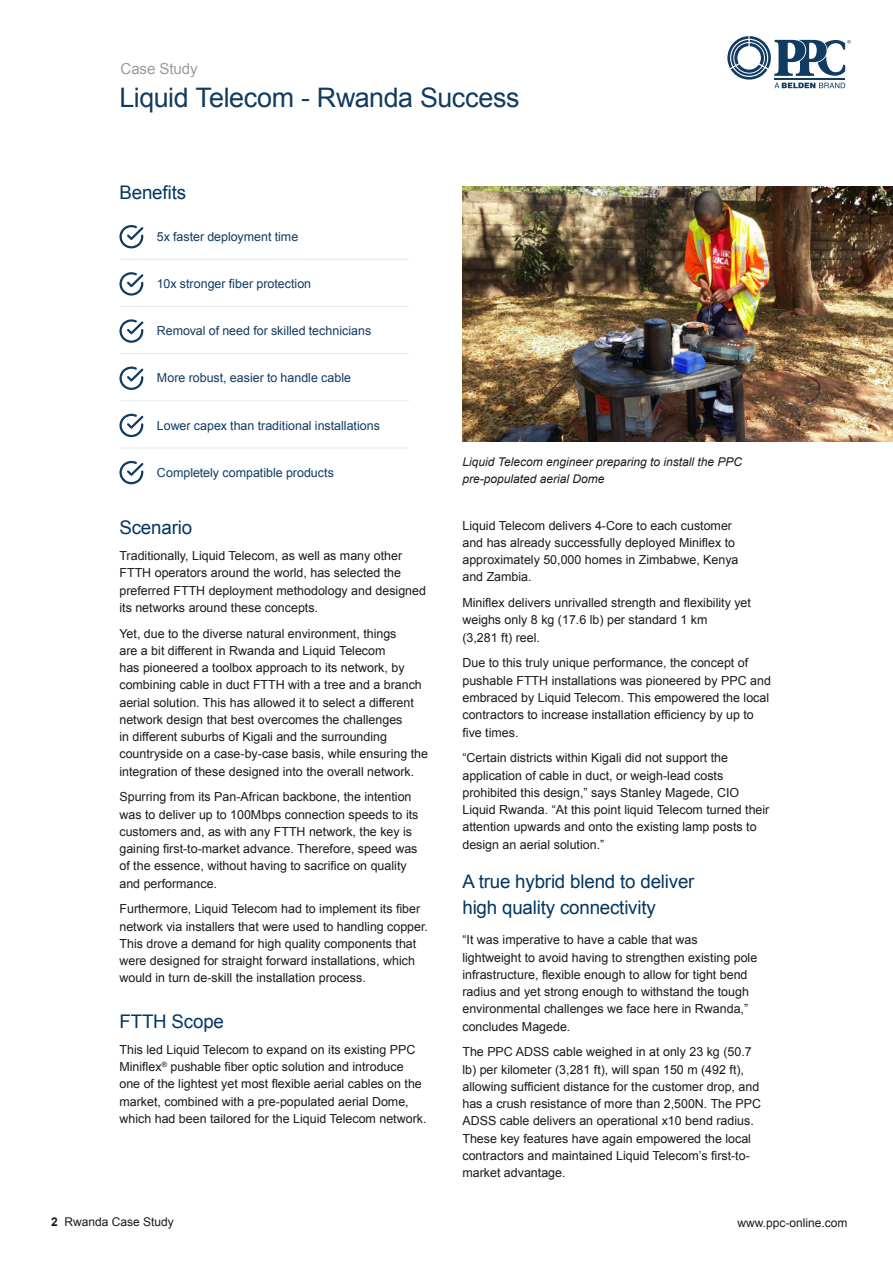
<style>
.page{position:relative;width:893px;height:1263px;background:#fff}
.page>*{position:absolute;margin:0;border:0;box-sizing:border-box;transform-origin:0 0}
.t1{font:26.85px "Arial";letter-spacing:-.015em;color:#113b61}
.t2{font:18.75px/26.1px "Arial";letter-spacing:-.01em;color:#033661}
.t3{font:15.15px "Arial";letter-spacing:-.01em;color:#9c9c9c}
.t4{font:12.45px/17.2px "Arial";color:#1a1a1a}
.t5{font:12.45px "Arial";color:#113b61}
.t6{font:italic 12px/17.2px "Arial";color:#1a1a1a}
.t7{font:12px "Arial";color:#1a1a1a}
.s1{font-weight:700}
</style>
<div class="page">
<svg style="left:727px;top:36px;width:124px;height:52px"></svg>
<img style="left:462px;top:186px;width:431px;height:255px">
<hr style="left:119px;top:259px;width:290px;height:1px;background:#e6e6e6">
<hr style="left:119px;top:306px;width:290px;height:1px;background:#e6e6e6">
<hr style="left:119px;top:353px;width:290px;height:1px;background:#e6e6e6">
<hr style="left:119px;top:400px;width:290px;height:1px;background:#e6e6e6">
<hr style="left:119px;top:448px;width:290px;height:1px;background:#e6e6e6">
<svg style="left:119px;top:225px;width:24px;height:23px"></svg>
<svg style="left:119px;top:272px;width:24px;height:24px"></svg>
<svg style="left:119px;top:319px;width:24px;height:24px"></svg>
<svg style="left:119px;top:367px;width:24px;height:23px"></svg>
<svg style="left:119px;top:414px;width:24px;height:23px"></svg>
<svg style="left:119px;top:461px;width:24px;height:23px"></svg>
<p class="t3" style="left:121px;top:59px;width:79px">Case Study</p>
<h1 class="t1" style="left:119px;top:80px;width:402px">Liquid Telecom - Rwanda Success</h1>
<h2 class="t2" style="left:119px;top:180px;width:68px">Benefits</h2>
<p class="t5" style="left:157px;top:228px;width:143px">5x faster deployment time</p>
<p class="t5" style="left:157px;top:276px;width:156px">10x stronger fiber protection</p>
<p class="t5" style="left:157px;top:323px;width:216px">Removal of need for skilled technicians</p>
<p class="t5" style="left:157px;top:370px;width:196px">More robust, easier to handle cable</p>
<p class="t5" style="left:157px;top:417px;width:224px">Lower capex than traditional installations</p>
<p class="t5" style="left:157px;top:464px;width:178px">Completely compatible products</p>
<h2 class="t2" style="left:119px;top:515px;width:74px">Scenario</h2>
<p class="t4" style="left:119px;top:547px;width:308px">Traditionally, Liquid Telecom, as well as many other FTTH operators around the world, has selected the preferred FTTH deployment methodology and designed its networks around these concepts.</p>
<p class="t4" style="left:119px;top:625px;width:310px">Yet, due to the diverse natural environment, things<br>are a bit different in Rwanda and Liquid Telecom<br>has pioneered a toolbox approach to its network, by combining cable in duct FTTH with a tree and a branch aerial solution. This has allowed it to select a different network design that best overcomes the challenges<br>in different suburbs of Kigali and the surrounding countryside on a case-by-case basis, while ensuring the integration of these designed into the overall network.</p>
<p class="t4" style="left:119px;top:788px;width:300px">Spurring from its Pan-African backbone, the intention was to deliver up to 100Mbps connection speeds to its customers and, as with any FTTH network, the key is gaining first-to-market advance. Therefore, speed was of the essence, without having to sacrifice on quality and performance.</p>
<p class="t4" style="left:119px;top:900px;width:310px">Furthermore, Liquid Telecom had to implement its fiber network via installers that were used to handling copper.<br>This drove a demand for high quality components that were designed for straight forward installations, which would in turn de-skill the installation process.</p>
<h2 class="t2" style="left:119px;top:1009px;width:106px">FTTH Scope</h2>
<p class="t4" style="left:119px;top:1041px;width:309px">This led Liquid Telecom to expand on its existing PPC Miniflex<sup>®</sup> pushable fiber optic solution and introduce one of the lightest yet most flexible aerial cables on the market, combined with a pre-populated aerial Dome, which had been tailored for the Liquid Telecom network.</p>
<p class="t6" style="left:462px;top:453px;width:281px">Liquid Telecom engineer preparing to install the PPC pre-populated aerial Dome</p>
<p class="t4" style="left:462px;top:517px;width:278px">Liquid Telecom delivers 4-Core to each customer and has already successfully deployed Miniflex to approximately 50,000 homes in Zimbabwe, Kenya and Zambia.</p>
<p class="t4" style="left:462px;top:594px;width:290px">Miniflex delivers unrivalled strength and flexibility yet weighs only 8 kg (17.6 lb) per standard 1 km<br>(3,281 ft) reel.</p>
<p class="t4" style="left:462px;top:655px;width:310px">Due to this truly unique performance, the concept of pushable FTTH installations was pioneered by PPC and embraced by Liquid Telecom. This empowered the local contractors to increase installation efficiency by up to five times.</p>
<p class="t4" style="left:462px;top:749px;width:309px">“Certain districts within Kigali did not support the application of cable in duct, or weigh-lead costs prohibited this design,” says Stanley Magede, CIO Liquid Rwanda. “At this point liquid Telecom turned their attention upwards and onto the existing lamp posts to design an aerial solution.”</p>
<h2 class="t2" style="left:462px;top:868px;width:234px">A true hybrid blend to deliver high quality connectivity</h2>
<p class="t4" style="left:462px;top:931px;width:296px">“It was imperative to have a cable that was lightweight to avoid having to strengthen existing pole infrastructure, flexible enough to allow for tight bend radius and yet strong enough to withstand the tough environmental challenges we face here in Rwanda,” concludes Magede.</p>
<p class="t4" style="left:462px;top:1043px;width:300px">The PPC ADSS cable weighed in at only 23 kg (50.7 lb) per kilometer (3,281 ft), will span 150 m (492 ft), allowing sufficient distance for the customer drop, and has a crush resistance of more than 2,500N. The PPC ADSS cable delivers an operational x10 bend radius.<br>These key features have again empowered the local contractors and maintained Liquid Telecom’s first-to&shy;market advantage.</p>
<p class="t7" style="left:51px;top:1214px;width:124px"><span class="s1">2</span> Rwanda Case Study</p>
<p class="t7" style="left:737px;top:1215px;width:112px">www.ppc-online.com</p>
</div>
